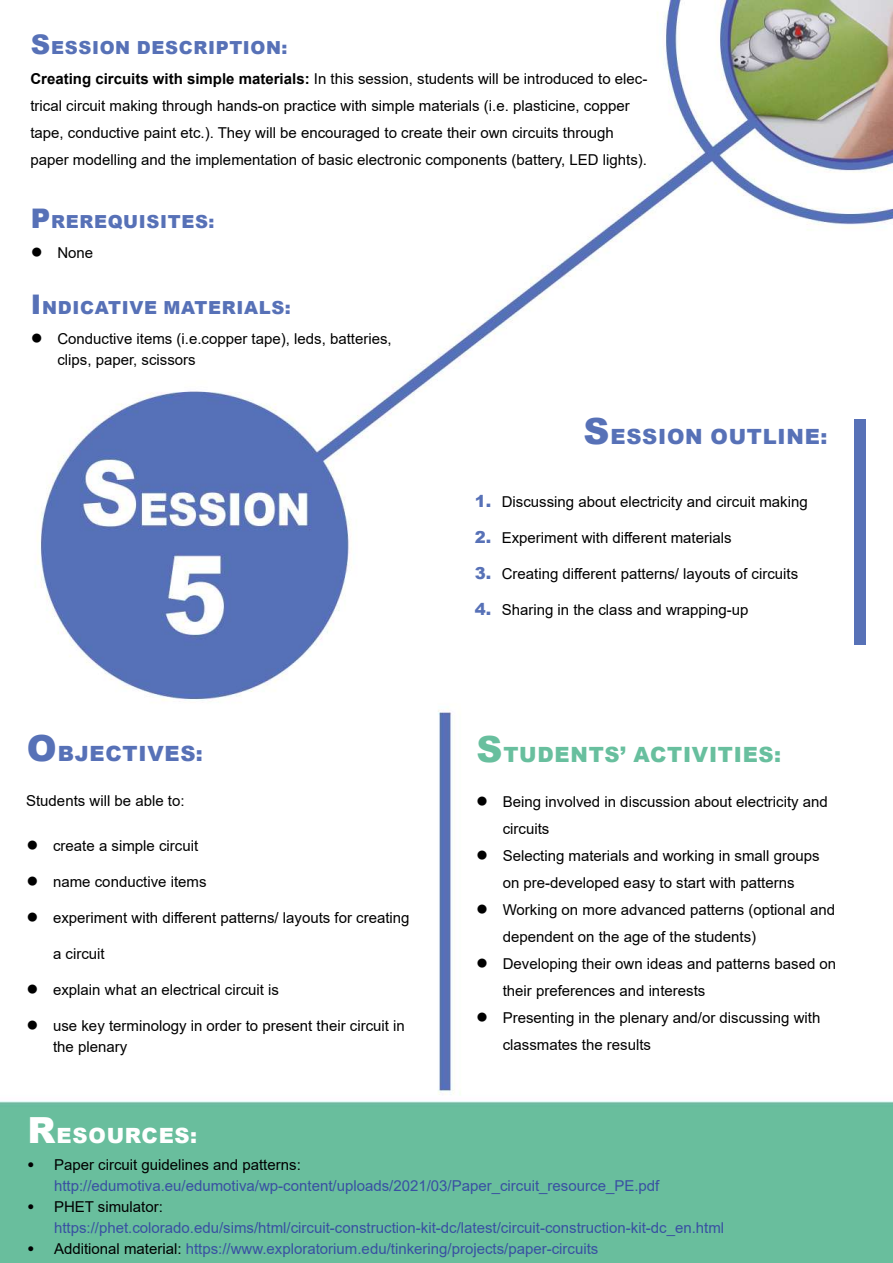
<style>
.page{position:relative;width:893px;height:1263px;background:#fff}
.page>*{position:absolute;margin:0;border:0;box-sizing:border-box;transform-origin:0 0}
.t1{font:900 21px "Arial";letter-spacing:.035em;color:#5771b7}
.t2{font:900 21px "Arial";letter-spacing:.035em;color:#68bf9e}
.t3{font:900 21px "Arial";letter-spacing:.035em;color:#fff}
.t4{font:900 18px "Arial";letter-spacing:.035em;color:#5771b7}
.t5{font:15px/27px "Arial";color:#000}
.t6{font:15px/21px "Arial";color:#3950a2}
.s1{font-size:27px}
.s2{font-weight:700}
.s3{font-weight:900;font-size:21px}
.s4{font-size:36px}
.s5{font-weight:900;font-size:16.5px;color:#5771b7}
.s6{font-weight:900;color:#000}
.s7{color:#000}
</style>
<div class="page">
<img style="left:0;top:0;width:893px;height:1263px">
<div style="left:855px;top:419px;width:11px;height:225px;background:#5771b7"></div>
<p class="t4" style="left:31px;top:35px;width:35px"><span class="s1">S</span>ESS</p>
<p class="t4" style="left:92px;top:35px;width:197px">ION DESCRIPTION:</p>
<p class="t5" style="left:30px;top:65px;width:618px"><span class="s2">Creating circuits with simple materials:</span> In this session, students will be introduced to elec&shy;trical circuit making through hands-on practice with simple materials (i.e. plasticine, copper tape, conductive paint etc.). They will be encouraged to create their own circuits through paper modelling and the implementation of basic electronic components (battery, LED lights).</p>
<p class="t4" style="left:31px;top:208px;width:185px"><span class="s1">P</span> REREQUISITES:</p>
<p class="t5" style="left:30px;top:239px;width:64px"><span class="s3">●</span> None</p>
<p class="t4" style="left:31px;top:294px;width:25px"><span class="s1">I</span> NDIC</p>
<p class="t4" style="left:95px;top:294px;width:198px">ATIVE MATERIALS:</p>
<p class="t5" style="left:57px;top:328px;width:336px;line-height:21px;text-indent:-27px"><span class="s3">●</span> Conductive items (i.e.copper tape), leds, batteries, clips, paper, scissors</p>
<h1 class="t1" style="left:27px;top:738px;width:138px"><span class="s4">O</span> BJECTIVES</h1>
<h1 class="t1" style="left:196px;top:738px;width:8px">:</h1>
<p class="t5" style="left:26px;top:787px;width:160px">Students will be able to:</p>
<p class="t5" style="left:26px;top:832px;width:174px"><span class="s3">●</span> create a simple circuit</p>
<p class="t5" style="left:26px;top:868px;width:182px"><span class="s3">●</span> name conductive items</p>
<p class="t5" style="left:26px;top:904px;width:385px"><span class="s3">●</span> experiment with different patterns/ layouts for creating</p>
<p class="t5" style="left:53px;top:940px;width:53px">a circuit</p>
<p class="t5" style="left:26px;top:976px;width:254px"><span class="s3">●</span> explain what an electrical circuit is</p>
<p class="t5" style="left:53px;top:1015px;width:353px;line-height:21px;text-indent:-27px"><span class="s3">●</span> use key terminology in order to present their circuit in the plenary</p>
<h1 class="t1" style="left:583px;top:421px;width:43px"><span class="s4">S</span>ESS</h1>
<h1 class="t1" style="left:658px;top:421px;width:171px">ION OUTLINE:</h1>
<p class="t5" style="left:475px;top:488px;width:334px"><span class="s5">1.</span> Discussing about electricity and circuit making</p>
<p class="t5" style="left:475px;top:524px;width:258px"><span class="s5">2.</span> Experiment with different materials</p>
<p class="t5" style="left:475px;top:560px;width:325px"><span class="s5">3.</span> Creating different patterns/ layouts of circuits</p>
<p class="t5" style="left:475px;top:596px;width:275px"><span class="s5">4.</span> Sharing in the class and wrapping-up</p>
<h1 class="t2" style="left:476px;top:739px;width:306px"><span class="s4">S</span>TUDENTS’ ACTIVITIES:</h1>
<p class="t5" style="left:503px;top:788px;width:327px;text-indent:-27px"><span class="s3">●</span> Being involved in discussion about electricity and circuits</p>
<p class="t5" style="left:476px;top:842px;width:345px;text-align:center"><span class="s3">●</span> Selecting materials and working in small groups on pre-developed easy to start with patterns</p>
<p class="t5" style="left:503px;top:896px;width:334px;text-indent:-27px"><span class="s3">●</span> Working on more advanced patterns (optional and dependent on the age of the students)</p>
<p class="t5" style="left:503px;top:950px;width:335px;text-indent:-27px"><span class="s3">●</span> Developing their own ideas and patterns based on their preferences and interests</p>
<p class="t5" style="left:503px;top:1004px;width:319px;text-indent:-27px"><span class="s3">●</span> Presenting in the plenary and/or discussing with classmates the results</p>
<h1 class="t3" style="left:28px;top:1120px;width:171px"><span class="s4">R</span>ESOURCES:</h1>
<p class="t6" style="left:54px;top:1154px;width:607px;text-indent:-27px"><span class="s6">•</span> <span class="s7">Paper circuit guidelines and patterns: </span>http://edumotiva.eu/edumotiva/wp-content/uploads/2021/03/Paper_circuit_resource_PE.pdf</p>
<p class="t6" style="left:54px;top:1196px;width:672px;text-indent:-27px"><span class="s6">•</span> <span class="s7">PHET simulator: </span>https://phet.colorado.edu/sims/html/circuit-construction-kit-dc/latest/circuit-construction-kit-dc_en.html</p>
<p class="t6" style="left:27px;top:1238px;width:573px"><span class="s6">•</span> <span class="s7">Additional material:</span> https://www.exploratorium.edu/tinkering/projects/paper-circuits</p>
</div>
